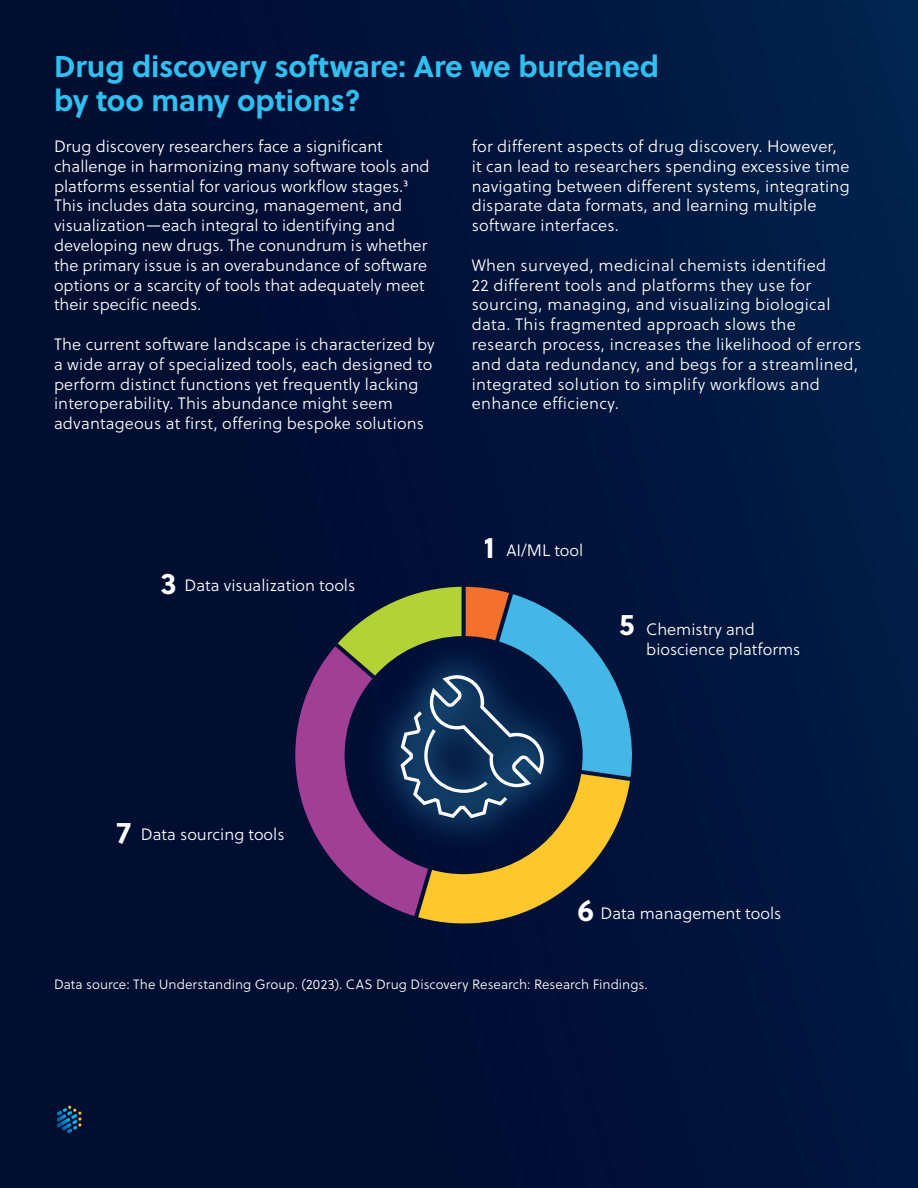
<style>
.page{position:relative;width:918px;height:1188px;background:#fff}
.page>*{position:absolute;margin:0;border:0;box-sizing:border-box;transform-origin:0 0}
.Heading_1{font:700 30px/34.5px "Soleil";letter-spacing:-.005em;color:#30bfef}
.Body_Copy{font:700 30px "Soleil";color:#fff}
.Body_Copy-2{font:16.5px/19.8px "Soleil Lt";letter-spacing:.01em;color:#fff}
.t1{font:13.5px "Soleil Lt";letter-spacing:.005em;color:#fff}
</style>
<div class="page">
<div style="left:0;top:0;width:918px;height:1188px;background:linear-gradient(to right,#000b2d,#001b45)"></div>
<svg style="left:57px;top:1106px;width:24px;height:27px"></svg>
<svg style="left:276px;top:587px;width:365px;height:348px"></svg>
<p class="Heading_1" style="left:54px;top:47px;width:607px">Drug discovery software: Are we burdened by too many options?</p>
<p class="Body_Copy-2" style="left:54px;top:137px;width:377px">Drug discovery researchers face a significant challenge in harmonizing many software tools and platforms essential for various workflow stages.3<br>This includes data sourcing, management, and visualization—each integral to identifying and developing new drugs. The conundrum is whether the primary issue is an overabundance of software options or a scarcity of tools that adequately meet their specific needs.</p>
<p class="Body_Copy-2" style="left:54px;top:335px;width:382px">The current software landscape is characterized by a wide array of specialized tools, each designed to perform distinct functions yet frequently lacking interoperability. This abundance might seem advantageous at first, offering bespoke solutions</p>
<p class="Body_Copy-2" style="left:472px;top:137px;width:379px">for different aspects of drug discovery. However, it can lead to researchers spending excessive time navigating between different systems, integrating disparate data formats, and learning multiple software interfaces.</p>
<p class="Body_Copy-2" style="left:472px;top:256px;width:391px">When surveyed, medicinal chemists identified<br>22 different tools and platforms they use for sourcing, managing, and visualizing biological data. This fragmented approach slows the research process, increases the likelihood of errors and data redundancy, and begs for a streamlined, integrated solution to simplify workflows and enhance efficiency.</p>
<p class="Body_Copy" style="left:160px;top:560px;width:18px">3</p>
<p class="Body_Copy-2" style="left:185px;top:576px;width:172px">Data visualization tools</p>
<p class="Body_Copy" style="left:117px;top:809px;width:16px">7</p>
<p class="Body_Copy-2" style="left:141px;top:825px;width:145px">Data sourcing tools</p>
<p class="Body_Copy" style="left:484px;top:524px;width:12px">1</p>
<p class="Body_Copy-2" style="left:506px;top:541px;width:78px">AI/ML tool</p>
<p class="Body_Copy" style="left:619px;top:602px;width:17px">5</p>
<p class="Body_Copy-2" style="left:646px;top:620px;width:156px">Chemistry and bioscience platforms</p>
<p class="Body_Copy" style="left:577px;top:887px;width:18px">6</p>
<p class="Body_Copy-2" style="left:601px;top:904px;width:182px">Data management tools</p>
<p class="t1" style="left:54px;top:976px;width:596px">Data source: The Understanding Group. (2023). CAS Drug Discovery Research: Research Findings.</p>
</div>
